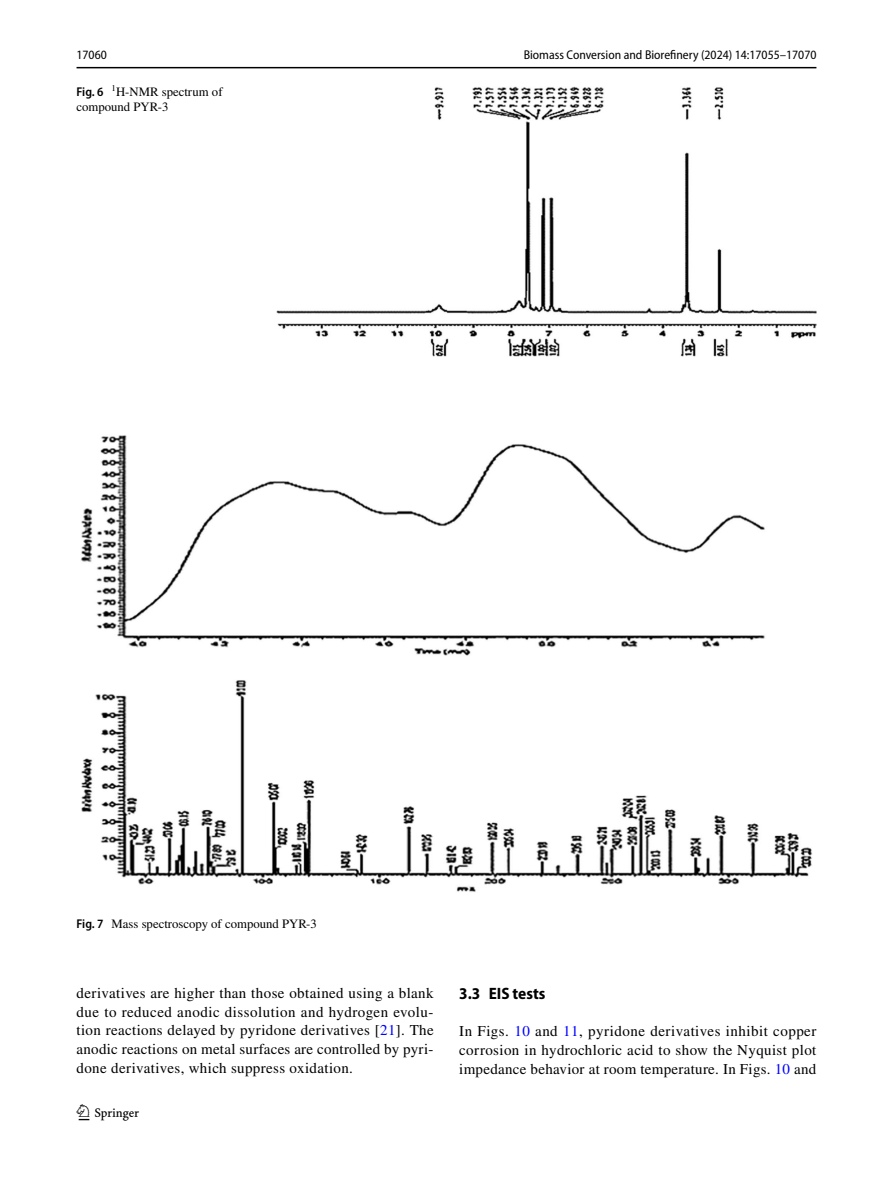
<style>
.page{position:relative;width:893px;height:1187px;background:#fff}
.page>*{position:absolute;margin:0;border:0;box-sizing:border-box;transform-origin:0 0}
.t1{font:22.5px "Springnew Regular 2";color:#000}
.t2{font:700 semi-condensed 16.5px "Myriad Pro";color:#000}
.t3{font:15px/18.8px "STIX";letter-spacing:.02em;color:#000;text-align:justify}
.t4{font:12.75px/15px "STIX";color:#000}
.t5{font:semi-condensed 12.75px "Myriad Pro";color:#000}
.s1{font-family:"Myriad Pro";font-weight:600;font-stretch:semi-condensed}
.s2{color:#00f}
</style>
<div class="page">
<hr style="left:77px;top:67px;width:739px;height:1px;background:#000">
<img style="left:276px;top:87px;width:540px;height:270px">
<img style="left:81px;top:435px;width:731px;height:457px">
<p class="t5" style="left:77px;top:48px;width:32px">17060</p>
<p class="t5" style="left:524px;top:48px;width:294px">Biomass Conversion and Biorefinery (2024) 14:17055–17070</p>
<p class="t4" style="left:77px;top:85px;width:148px"><span class="s1">Fig. 6</span> <sup>1</sup>H-NMR spectrum of compound PYR-3</p>
<p class="t4" style="left:77px;top:916px;width:242px"><span class="s1">Fig. 7</span> Mass spectroscopy of compound PYR-3</p>
<p class="t3" style="left:77px;top:984px;width:359px">derivatives are higher than those obtained using a blank due to reduced anodic dissolution and hydrogen evolu&shy;tion reactions delayed by pyridone derivatives [<span class="s2">21</span>]. The anodic reactions on metal surfaces are controlled by pyri&shy;done derivatives, which suppress oxidation.</p>
<p class="t2" style="left:459px;top:984px;width:88px">3.3 EIS tests</p>
<p class="t3" style="left:459px;top:1022px;width:359px">In Figs. <span class="s2">10</span> and <span class="s2">11</span>, pyridone derivatives inhibit copper corrosion in hydrochloric acid to show the Nyquist plot impedance behavior at room temperature. In Figs. <span class="s2">10</span> and</p>
<h1 class="t1" style="left:79px;top:1104px;width:62px">1 3</h1>
</div>
